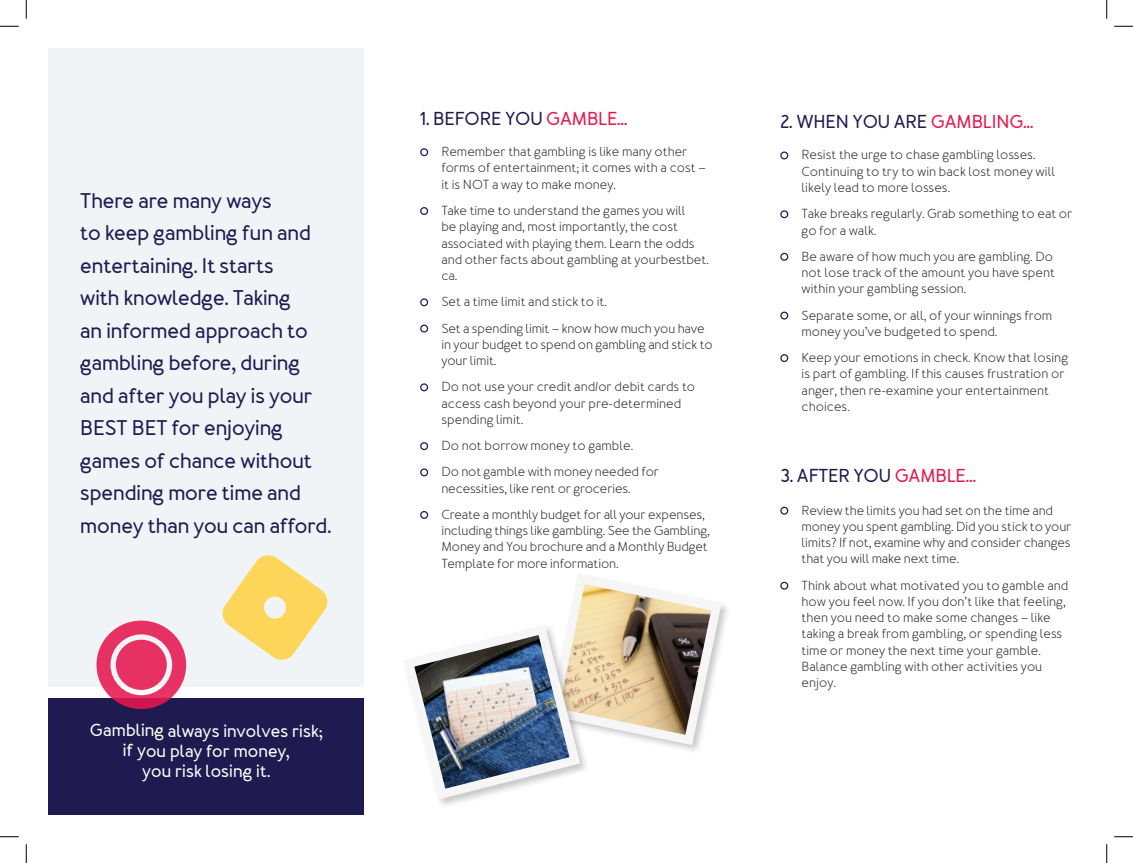
<style>
.page{position:relative;width:1133px;height:863px;background:#fff}
.page>*{position:absolute;margin:0;border:0;box-sizing:border-box;transform-origin:0 0}
.t1{font:700 21.25px/32.5px "Merlo Round";color:#1f1a50}
.t2{font:700 18.75px "Merlo Round";letter-spacing:-.005em;color:#1f1a50}
.t3{font:700 17.5px/20px "Merlo Round";letter-spacing:.01em;color:#fff;text-align:center}
.t4{font:13.12px/16.2px "Merlo Round";color:#231f20}
.s1{color:#e7174f}
</style>
<div class="page">
<div style="left:49px;top:48px;width:315px;height:638px;background:#f1f4f6"></div>
<div style="left:420px;top:148px;width:8px;height:8px;border:1px solid #1f1a50;border-radius:50%"></div>
<div style="left:420px;top:207px;width:8px;height:8px;border:1px solid #1f1a50;border-radius:50%"></div>
<div style="left:420px;top:298px;width:8px;height:8px;border:1px solid #1f1a50;border-radius:50%"></div>
<div style="left:420px;top:324px;width:8px;height:8px;border:1px solid #1f1a50;border-radius:50%"></div>
<div style="left:420px;top:383px;width:8px;height:8px;border:1px solid #1f1a50;border-radius:50%"></div>
<div style="left:420px;top:442px;width:8px;height:8px;border:1px solid #1f1a50;border-radius:50%"></div>
<div style="left:420px;top:468px;width:8px;height:8px;border:1px solid #1f1a50;border-radius:50%"></div>
<div style="left:420px;top:511px;width:8px;height:8px;border:1px solid #1f1a50;border-radius:50%"></div>
<div style="left:780px;top:151px;width:8px;height:8px;border:1px solid #1f1a50;border-radius:50%"></div>
<div style="left:780px;top:210px;width:8px;height:8px;border:1px solid #1f1a50;border-radius:50%"></div>
<div style="left:780px;top:253px;width:8px;height:8px;border:1px solid #1f1a50;border-radius:50%"></div>
<div style="left:780px;top:311px;width:8px;height:8px;border:1px solid #1f1a50;border-radius:50%"></div>
<div style="left:780px;top:354px;width:8px;height:8px;border:1px solid #1f1a50;border-radius:50%"></div>
<div style="left:780px;top:506px;width:8px;height:8px;border:1px solid #1f1a50;border-radius:50%"></div>
<div style="left:780px;top:581px;width:8px;height:8px;border:1px solid #1f1a50;border-radius:50%"></div>
<img style="left:414px;top:584px;width:312px;height:220px">
<div style="left:49px;top:698px;width:315px;height:116px;background:#1f1a50"></div>
<svg style="left:222px;top:555px;width:106px;height:105px"></svg>
<svg style="left:96px;top:620px;width:90px;height:89px"></svg>
<svg style="left:0;top:25px;width:19px;height:2px"></svg>
<svg style="left:1114px;top:25px;width:18px;height:2px"></svg>
<svg style="left:0;top:836px;width:19px;height:1px"></svg>
<svg style="left:1114px;top:836px;width:18px;height:1px"></svg>
<svg style="left:25px;top:0;width:2px;height:19px"></svg>
<svg style="left:25px;top:844px;width:2px;height:18px"></svg>
<svg style="left:1106px;top:0;width:1px;height:19px"></svg>
<svg style="left:1106px;top:844px;width:1px;height:18px"></svg>
<p class="t1" style="left:80px;top:185px;width:253px">There are many ways<br>to keep gambling fun and entertaining. It starts<br>with knowledge. Taking<br>an informed approach to gambling before, during and after you play is your<br>BEST BET for enjoying games of chance without spending more time and money than you can afford.</p>
<h3 class="t3" style="left:90px;top:721px;width:234px">Gambling always involves risk; if you play for money,<br>you risk losing it.</h3>
<h2 class="t2" style="left:420px;top:107px;width:209px">1. BEFORE YOU <span class="s1">GAMBLE…</span></h2>
<p class="t4" style="left:441px;top:144px;width:266px">Remember that gambling is like many other forms of entertainment; it comes with a cost – it is NOT a way to make money.</p>
<p class="t4" style="left:441px;top:203px;width:269px">Take time to understand the games you will<br>be playing and, most importantly, the cost associated with playing them. Learn the odds and other facts about gambling at yourbestbet. ca.</p>
<p class="t4" style="left:441px;top:289px;width:265px;line-height:26.2px">Set a time limit and stick to it.<br>Set a spending limit – know how much you have</p>
<p class="t4" style="left:441px;top:336px;width:273px">in your budget to spend on gambling and stick to your limit.</p>
<p class="t4" style="left:441px;top:379px;width:255px">Do not use your credit and/or debit cards to access cash beyond your pre-determined spending limit.</p>
<p class="t4" style="left:441px;top:433px;width:219px;line-height:26.2px">Do not borrow money to gamble.<br>Do not gamble with money needed for</p>
<p class="t4" style="left:441px;top:475px;width:265px;line-height:26.2px">necessities, like rent or groceries.<br>Create a monthly budget for all your expenses,</p>
<p class="t4" style="left:441px;top:523px;width:270px">including things like gambling. See the Gambling,<br>Money and You brochure and a Monthly Budget<br>Template for more information.</p>
<h2 class="t2" style="left:780px;top:110px;width:255px">2. WHEN YOU ARE <span class="s1">GAMBLING…</span></h2>
<p class="t4" style="left:801px;top:147px;width:255px">Resist the urge to chase gambling losses.<br>Continuing to try to win back lost money will likely lead to more losses.</p>
<p class="t4" style="left:801px;top:206px;width:272px">Take breaks regularly. Grab something to eat or go for a walk.</p>
<p class="t4" style="left:801px;top:248px;width:255px">Be aware of how much you are gambling. Do not lose track of the amount you have spent within your gambling session.</p>
<p class="t4" style="left:801px;top:307px;width:252px">Separate some, or all, of your winnings from money you’ve budgeted to spend.</p>
<p class="t4" style="left:801px;top:350px;width:268px">Keep your emotions in check. Know that losing is part of gambling. If this causes frustration or anger, then re-examine your entertainment choices.</p>
<h2 class="t2" style="left:780px;top:464px;width:197px">3. AFTER YOU <span class="s1">GAMBLE…</span></h2>
<p class="t4" style="left:801px;top:502px;width:271px">Review the limits you had set on the time and money you spent gambling. Did you stick to your limits? If not, examine why and consider changes that you will make next time.</p>
<p class="t4" style="left:801px;top:577px;width:268px">Think about what motivated you to gamble and how you feel now. If you don’t like that feeling, then you need to make some changes – like taking a break from gambling, or spending less time or money the next time your gamble.<br>Balance gambling with other activities you enjoy.</p>
</div>
